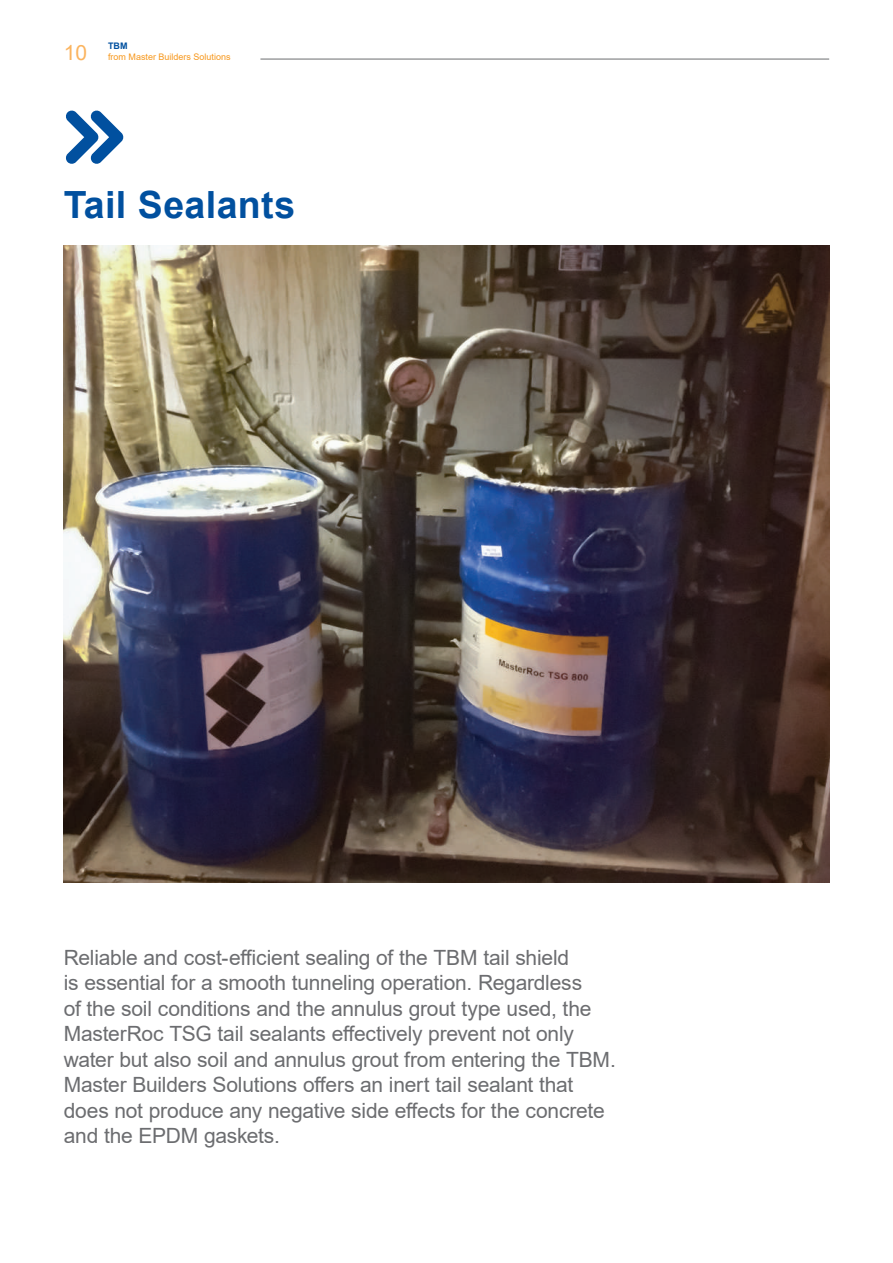
<style>
.page{position:relative;width:893px;height:1263px;background:#fff}
.page>*{position:absolute;margin:0;border:0;box-sizing:border-box;transform-origin:0 0}
.t1{font:700 37.5px "Arial";letter-spacing:.01em;color:#01509f}
.t2{font:21px/25.5px "Arial";letter-spacing:-.01em;color:#6c6d70}
.t3{font:21px "Arial";color:#fbb45f}
.t4{font:9px "Arial";color:#f7981d}
.t5{font:700 9px "Arial";color:#01509f}
</style>
<div class="page">
<img style="left:64px;top:246px;width:765px;height:637px">
<hr style="left:260px;top:59px;width:569px;height:1px;background:#6c6d70">
<svg style="left:66px;top:110px;width:58px;height:54px"></svg>
<p class="t3" style="left:64px;top:38px;width:25px">10</p>
<p class="t5" style="left:108px;top:39px;width:21px">TBM</p>
<p class="t4" style="left:108px;top:50px;width:124px">from Master Builders Solutions</p>
<h1 class="t1" style="left:64px;top:178px;width:233px">Tail Sealants</h1>
<p class="t2" style="left:64px;top:944px;width:554px">Reliable and cost-efficient sealing of the TBM tail shield<br>is essential for a smooth tunneling operation. Regardless<br>of the soil conditions and the annulus grout type used, the MasterRoc TSG tail sealants effectively prevent not only water but also soil and annulus grout from entering the TBM.<br>Master Builders Solutions offers an inert tail sealant that does not produce any negative side effects for the concrete and the EPDM gaskets.</p>
</div>
